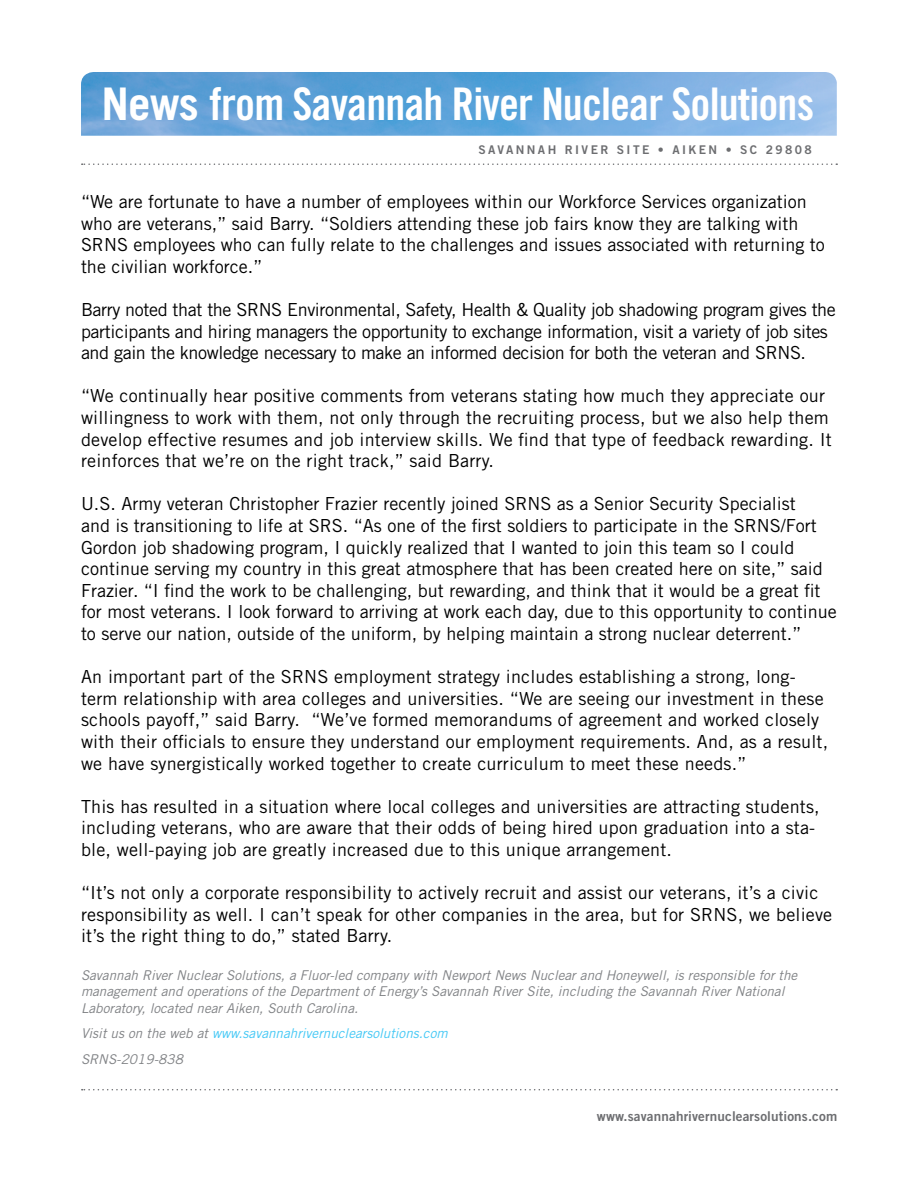
<style>
.page{position:relative;width:918px;height:1188px;background:#fff}
.page>*{position:absolute;margin:0;border:0;box-sizing:border-box;transform-origin:0 0}
.t1{font:45px "Trade Gothic LT Std Bd Cn 20";letter-spacing:-.02em;color:#fff}
.t2{font:18px/21.6px "Trade Gothic LT Std";letter-spacing:.01em;color:#000}
.t3{font:18px/21.6px "Trade Gothic LT Std";letter-spacing:-.02em;color:#000}
.t4{font:italic 13.5px/16.2px "Trade Gothic LT Std";color:#808285}
.t5{font:italic 13.5px/25.5px "Trade Gothic LT Std";color:#44c8f5}
.t6{font:13.5px "Trade Gothic LT Std Bd 2";letter-spacing:.01em;color:#6d6e71}
.t7{font:12px "Trade Gothic LT Std Bd 2";letter-spacing:.2em;color:#6d6e71}
.s1{font-family:"Trade Gothic LT Std";font-weight:700}
.s2{color:#808285}
</style>
<div class="page">
<img style="left:81px;top:72px;width:756px;height:64px">
<svg style="left:82px;top:163px;width:755px;height:2px"></svg>
<svg style="left:82px;top:1089px;width:755px;height:1px"></svg>
<h1 class="t1" style="left:102px;top:77px;width:714px"><span class="s1">News</span> from Savannah River Nuclear Solutions</h1>
<p class="t7" style="left:478px;top:143px;width:335px">SAVANNAH RIVER SITE • AIKEN • SC 29808</p>
<p class="t2" style="left:81px;top:191px;width:745px">“We are fortunate to have a number of employees within our Workforce Services organization who are veterans,” said Barry. “Soldiers attending these job fairs know they are talking with SRNS employees who can fully relate to the challenges and issues associated with returning to the civilian workforce.”</p>
<p class="t3" style="left:81px;top:299px;width:756px">Barry noted that the SRNS Environmental, Safety, Health &amp; Quality job shadowing program gives the participants and hiring managers the opportunity to exchange information, visit a variety of job sites and gain the knowledge necessary to make an informed decision for both the veteran and SRNS.</p>
<p class="t2" style="left:81px;top:385px;width:752px">“We continually hear positive comments from veterans stating how much they appreciate our willingness to work with them, not only through the recruiting process, but we also help them develop effective resumes and job interview skills. We find that type of feedback rewarding. It reinforces that we’re on the right track,” said Barry.</p>
<p class="t2" style="left:81px;top:493px;width:757px">U.S. Army veteran Christopher Frazier recently joined SRNS as a Senior Security Specialist<br>and is transitioning to life at SRS. “As one of the first soldiers to participate in the SRNS/Fort Gordon job shadowing program, I quickly realized that I wanted to join this team so I could continue serving my country in this great atmosphere that has been created here on site,” said Frazier. “I find the work to be challenging, but rewarding, and think that it would be a great fit for most veterans. I look forward to arriving at work each day, due to this opportunity to continue to serve our nation, outside of the uniform, by helping maintain a strong nuclear deterrent.”</p>
<p class="t2" style="left:81px;top:666px;width:749px">An important part of the SRNS employment strategy includes establishing a strong, long&shy;term relationship with area colleges and universities. “We are seeing our investment in these schools payoff,” said Barry. “We’ve formed memorandums of agreement and worked closely with their officials to ensure they understand our employment requirements. And, as a result, we have synergistically worked together to create curriculum to meet these needs.”</p>
<p class="t2" style="left:81px;top:795px;width:740px">This has resulted in a situation where local colleges and universities are attracting students, including veterans, who are aware that their odds of being hired upon graduation into a sta&shy;ble, well-paying job are greatly increased due to this unique arrangement.</p>
<p class="t2" style="left:81px;top:882px;width:753px">“It’s not only a corporate responsibility to actively recruit and assist our veterans, it’s a civic responsibility as well. I can’t speak for other companies in the area, but for SRNS, we believe it’s the right thing to do,” stated Barry.</p>
<p class="t4" style="left:81px;top:968px;width:718px">Savannah River Nuclear Solutions, a Fluor-led company with Newport News Nuclear and Honeywell, is responsible for the management and operations of the Department of Energy’s Savannah River Site, including the Savannah River National<br>Laboratory, located near Aiken, South Carolina.</p>
<p class="t5" style="left:81px;top:1021px;width:368px"><span class="s2">Visit us on the web at</span> www.savannahrivernuclearsolutions.com<br><span class="s2">SRNS-2019-838</span></p>
<p class="t6" style="left:597px;top:1107px;width:242px">www.savannahrivernuclearsolutions.com</p>
</div>
